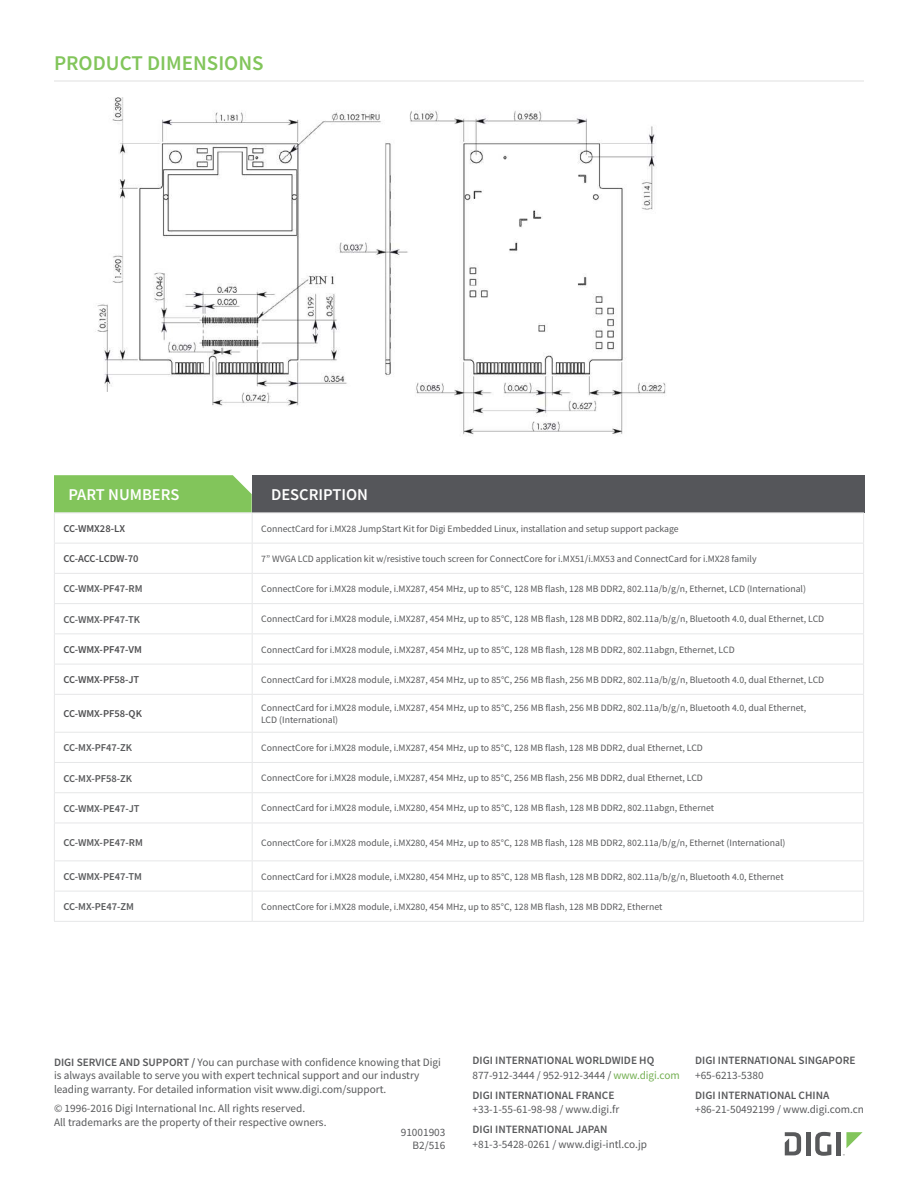
<style>
.page{position:relative;width:918px;height:1188px;background:#fff}
.page>*{position:absolute;margin:0;border:0;box-sizing:border-box;transform-origin:0 0}
.t1{font:600 21px "Source Sans Pro";color:#82c55b}
.t2{font:600 16.5px "Source Sans Pro";color:#fff}
.t3{font:11.25px/13.5px "Source Sans Pro";color:#58595b}
.t4{font:600 11.25px/14.2px "Source Sans Pro";color:#58595b}
.t5{font:600 10.5px "Source Sans Pro";color:#58595b}
.t6{font:600 10.5px "Source Sans Pro";color:#4d4d4f}
.t7{font:9.75px/12.8px "Source Sans Pro";color:#58595b}
.s1{font-weight:600}
.s2{font-weight:400}
.s3{font-weight:400;color:#73af51}
</style>
<div class="page">
<hr style="left:806px;top:1132px;width:4px;height:23px;background:#58595b">
<svg style="left:815px;top:1132px;width:16px;height:24px"></svg>
<div style="left:836px;top:1132px;width:5px;height:23px;background:#58595b"></div>
<svg style="left:846px;top:1132px;width:17px;height:16px"></svg>
<svg style="left:785px;top:1132px;width:16px;height:23px"></svg>
<img style="left:95px;top:97px;width:571px;height:338px">
<hr style="left:54px;top:80px;width:810px;height:2px;background:#ebebeb">
<svg style="left:54px;top:475px;width:198px;height:38px;background:#87c762"></svg>
<div style="left:252px;top:475px;width:612px;height:38px;background:#55565a"></div>
<svg style="left:55px;top:542px;width:808px;height:379px"></svg>
<hr style="left:54px;top:513px;width:198px;height:1px;background:#e6e7e8">
<hr style="left:54px;top:513px;width:1px;height:30px;background:#e6e7e8">
<hr style="left:252px;top:513px;width:1px;height:30px;background:#e6e7e8">
<hr style="left:54px;top:543px;width:198px;height:1px;background:#e6e7e8">
<hr style="left:54px;top:633px;width:198px;height:1px;background:#e6e7e8">
<hr style="left:54px;top:634px;width:1px;height:30px;background:#e6e7e8">
<hr style="left:252px;top:634px;width:1px;height:30px;background:#e6e7e8">
<hr style="left:54px;top:664px;width:198px;height:1px;background:#e6e7e8">
<hr style="left:54px;top:664px;width:1px;height:30px;background:#e6e7e8">
<hr style="left:252px;top:664px;width:1px;height:30px;background:#e6e7e8">
<hr style="left:54px;top:694px;width:198px;height:1px;background:#e6e7e8">
<hr style="left:54px;top:695px;width:1px;height:37px;background:#e6e7e8">
<hr style="left:252px;top:695px;width:1px;height:37px;background:#e6e7e8">
<svg style="left:54px;top:733px;width:1px;height:59px"></svg>
<svg style="left:252px;top:733px;width:1px;height:59px"></svg>
<hr style="left:54px;top:891px;width:1px;height:30px;background:#e6e7e8">
<hr style="left:252px;top:891px;width:1px;height:30px;background:#e6e7e8">
<hr style="left:252px;top:513px;width:612px;height:1px;background:#e6e7e8">
<hr style="left:863px;top:513px;width:1px;height:30px;background:#e6e7e8">
<hr style="left:252px;top:543px;width:612px;height:1px;background:#e6e7e8">
<hr style="left:252px;top:633px;width:612px;height:1px;background:#e6e7e8">
<hr style="left:863px;top:634px;width:1px;height:30px;background:#e6e7e8">
<hr style="left:252px;top:664px;width:612px;height:1px;background:#e6e7e8">
<hr style="left:863px;top:664px;width:1px;height:30px;background:#e6e7e8">
<hr style="left:252px;top:694px;width:612px;height:1px;background:#e6e7e8">
<hr style="left:863px;top:695px;width:1px;height:37px;background:#e6e7e8">
<hr style="left:54px;top:732px;width:198px;height:1px;background:#e6e7e8">
<hr style="left:252px;top:732px;width:612px;height:1px;background:#e6e7e8">
<hr style="left:54px;top:762px;width:198px;height:1px;background:#e6e7e8">
<hr style="left:252px;top:762px;width:612px;height:1px;background:#e6e7e8">
<svg style="left:863px;top:733px;width:1px;height:59px"></svg>
<hr style="left:252px;top:792px;width:612px;height:1px;background:#e6e7e8">
<hr style="left:863px;top:793px;width:1px;height:30px;background:#e6e7e8">
<hr style="left:54px;top:891px;width:198px;height:1px;background:#e6e7e8">
<hr style="left:252px;top:891px;width:612px;height:1px;background:#e6e7e8">
<hr style="left:863px;top:891px;width:1px;height:30px;background:#e6e7e8">
<hr style="left:252px;top:921px;width:612px;height:1px;background:#e6e7e8">
<hr style="left:252px;top:573px;width:612px;height:1px;background:#e6e7e8">
<hr style="left:252px;top:603px;width:612px;height:1px;background:#e6e7e8">
<hr style="left:252px;top:860px;width:612px;height:1px;background:#e6e7e8">
<svg style="left:54px;top:544px;width:1px;height:89px"></svg>
<hr style="left:54px;top:792px;width:198px;height:1px;background:#e6e7e8">
<hr style="left:54px;top:793px;width:1px;height:30px;background:#e6e7e8">
<hr style="left:252px;top:793px;width:1px;height:30px;background:#e6e7e8">
<hr style="left:54px;top:823px;width:1px;height:37px;background:#e6e7e8">
<hr style="left:54px;top:861px;width:1px;height:30px;background:#e6e7e8">
<hr style="left:54px;top:921px;width:198px;height:1px;background:#e6e7e8">
<hr style="left:54px;top:573px;width:198px;height:1px;background:#e6e7e8">
<hr style="left:54px;top:603px;width:198px;height:1px;background:#e6e7e8">
<hr style="left:54px;top:823px;width:198px;height:1px;background:#e6e7e8">
<hr style="left:54px;top:860px;width:198px;height:1px;background:#e6e7e8">
<svg style="left:252px;top:544px;width:1px;height:89px"></svg>
<svg style="left:863px;top:544px;width:1px;height:89px"></svg>
<hr style="left:252px;top:823px;width:612px;height:1px;background:#e6e7e8">
<hr style="left:252px;top:823px;width:1px;height:37px;background:#e6e7e8">
<hr style="left:863px;top:823px;width:1px;height:37px;background:#e6e7e8">
<hr style="left:252px;top:861px;width:1px;height:30px;background:#e6e7e8">
<hr style="left:863px;top:861px;width:1px;height:30px;background:#e6e7e8">
<h1 class="t1" style="left:54px;top:54px;width:211px">PRODUCT DIMENSIONS</h1>
<h2 class="t2" style="left:68px;top:488px;width:112px">PART NUMBERS</h2>
<h2 class="t2" style="left:271px;top:488px;width:99px">DESCRIPTION</h2>
<p class="t6" style="left:63px;top:524px;width:63px">CC-WMX28-LX</p>
<p class="t7" style="left:261px;top:523px;width:419px">ConnectCard for i.MX28 JumpStart Kit for Digi Embedded Linux, installation and setup support package</p>
<p class="t6" style="left:63px;top:554px;width:77px">CC-ACC-LCDW-70</p>
<p class="t7" style="left:261px;top:553px;width:497px">7” WVGA LCD application kit w/resistive touch screen for ConnectCore for i.MX51/i.MX53 and ConnectCard for i.MX28 family</p>
<p class="t5" style="left:63px;top:585px;width:81px">CC-WMX-PF47-RM</p>
<p class="t7" style="left:261px;top:583px;width:546px">ConnectCore for i.MX28 module, i.MX287, 454 MHz, up to 85°C, 128 MB flash, 128 MB DDR2, 802.11a/b/g/n, Ethernet, LCD (International)</p>
<p class="t5" style="left:63px;top:615px;width:78px">CC-WMX-PF47-TK</p>
<p class="t7" style="left:261px;top:614px;width:565px">ConnectCard for i.MX28 module, i.MX287, 454 MHz, up to 85°C, 128 MB flash, 128 MB DDR2, 802.11a/b/g/n, Bluetooth 4.0, dual Ethernet, LCD</p>
<p class="t6" style="left:63px;top:645px;width:80px">CC-WMX-PF47-VM</p>
<p class="t7" style="left:261px;top:644px;width:475px">ConnectCard for i.MX28 module, i.MX287, 454 MHz, up to 85°C, 128 MB flash, 128 MB DDR2, 802.11abgn, Ethernet, LCD</p>
<p class="t6" style="left:63px;top:675px;width:77px">CC-WMX-PF58-JT</p>
<p class="t7" style="left:261px;top:674px;width:565px">ConnectCard for i.MX28 module, i.MX287, 454 MHz, up to 85°C, 256 MB flash, 256 MB DDR2, 802.11a/b/g/n, Bluetooth 4.0, dual Ethernet, LCD</p>
<p class="t6" style="left:63px;top:710px;width:80px">CC-WMX-PF58-QK</p>
<p class="t7" style="left:261px;top:702px;width:547px">ConnectCard for i.MX28 module, i.MX287, 454 MHz, up to 85°C, 256 MB flash, 256 MB DDR2, 802.11a/b/g/n, Bluetooth 4.0, dual Ethernet,<br>LCD (International)</p>
<p class="t5" style="left:63px;top:744px;width:70px">CC-MX-PF47-ZK</p>
<p class="t7" style="left:261px;top:742px;width:443px">ConnectCore for i.MX28 module, i.MX287, 454 MHz, up to 85°C, 128 MB flash, 128 MB DDR2, dual Ethernet, LCD</p>
<p class="t5" style="left:63px;top:774px;width:70px">CC-MX-PF58-ZK</p>
<p class="t7" style="left:261px;top:772px;width:443px">ConnectCore for i.MX28 module, i.MX287, 454 MHz, up to 85°C, 256 MB flash, 256 MB DDR2, dual Ethernet, LCD</p>
<p class="t5" style="left:63px;top:804px;width:78px">CC-WMX-PE47-JT</p>
<p class="t7" style="left:261px;top:803px;width:455px">ConnectCard for i.MX28 module, i.MX280, 454 MHz, up to 85°C, 128 MB flash, 128 MB DDR2, 802.11abgn, Ethernet</p>
<p class="t5" style="left:63px;top:838px;width:81px">CC-WMX-PE47-RM</p>
<p class="t7" style="left:261px;top:837px;width:526px">ConnectCore for i.MX28 module, i.MX280, 454 MHz, up to 85°C, 128 MB flash, 128 MB DDR2, 802.11a/b/g/n, Ethernet (International)</p>
<p class="t5" style="left:63px;top:872px;width:80px">CC-WMX-PE47-TM</p>
<p class="t7" style="left:261px;top:871px;width:524px">ConnectCard for i.MX28 module, i.MX280, 454 MHz, up to 85°C, 128 MB flash, 128 MB DDR2, 802.11a/b/g/n, Bluetooth 4.0, Ethernet</p>
<p class="t5" style="left:63px;top:902px;width:72px">CC-MX-PE47-ZM</p>
<p class="t7" style="left:261px;top:901px;width:403px">ConnectCore for i.MX28 module, i.MX280, 454 MHz, up to 85°C, 128 MB flash, 128 MB DDR2, Ethernet</p>
<p class="t3" style="left:54px;top:1056px;width:388px"><span class="s1">DIGI SERVICE AND SUPPORT /</span> You can purchase with confidence knowing that Digi is always available to serve you with expert technical support and our industry leading warranty. For detailed information visit www.digi.com/support.</p>
<p class="t3" style="left:54px;top:1103px;width:274px">© 1996-2016 Digi International Inc. All rights reserved.<br>All trademarks are the property of their respective owners.</p>
<p class="t3" style="left:401px;top:1127px;width:46px;line-height:12.9px;text-align:right">91001903<br>B2/516</p>
<p class="t4" style="left:472px;top:1054px;width:209px">DIGI INTERNATIONAL WORLDWIDE HQ<br><span class="s2">877-912-3444 / 952-912-3444 /</span> <span class="s3">www.digi.com</span></p>
<p class="t4" style="left:472px;top:1089px;width:144px">DIGI INTERNATIONAL FRANCE</p>
<p class="t3" style="left:472px;top:1104px;width:148px">+33-1-55-61-98-98 / www.digi.fr</p>
<p class="t4" style="left:472px;top:1123px;width:136px">DIGI INTERNATIONAL JAPAN</p>
<p class="t3" style="left:472px;top:1138px;width:176px">+81-3-5428-0261 / www.digi-intl.co.jp</p>
<p class="t4" style="left:695px;top:1054px;width:162px">DIGI INTERNATIONAL SINGAPORE</p>
<p class="t3" style="left:695px;top:1069px;width:70px">+65-6213-5380</p>
<p class="t4" style="left:695px;top:1089px;width:136px">DIGI INTERNATIONAL CHINA</p>
<p class="t3" style="left:695px;top:1104px;width:170px">+86-21-50492199 / www.digi.com.cn</p>
</div>
